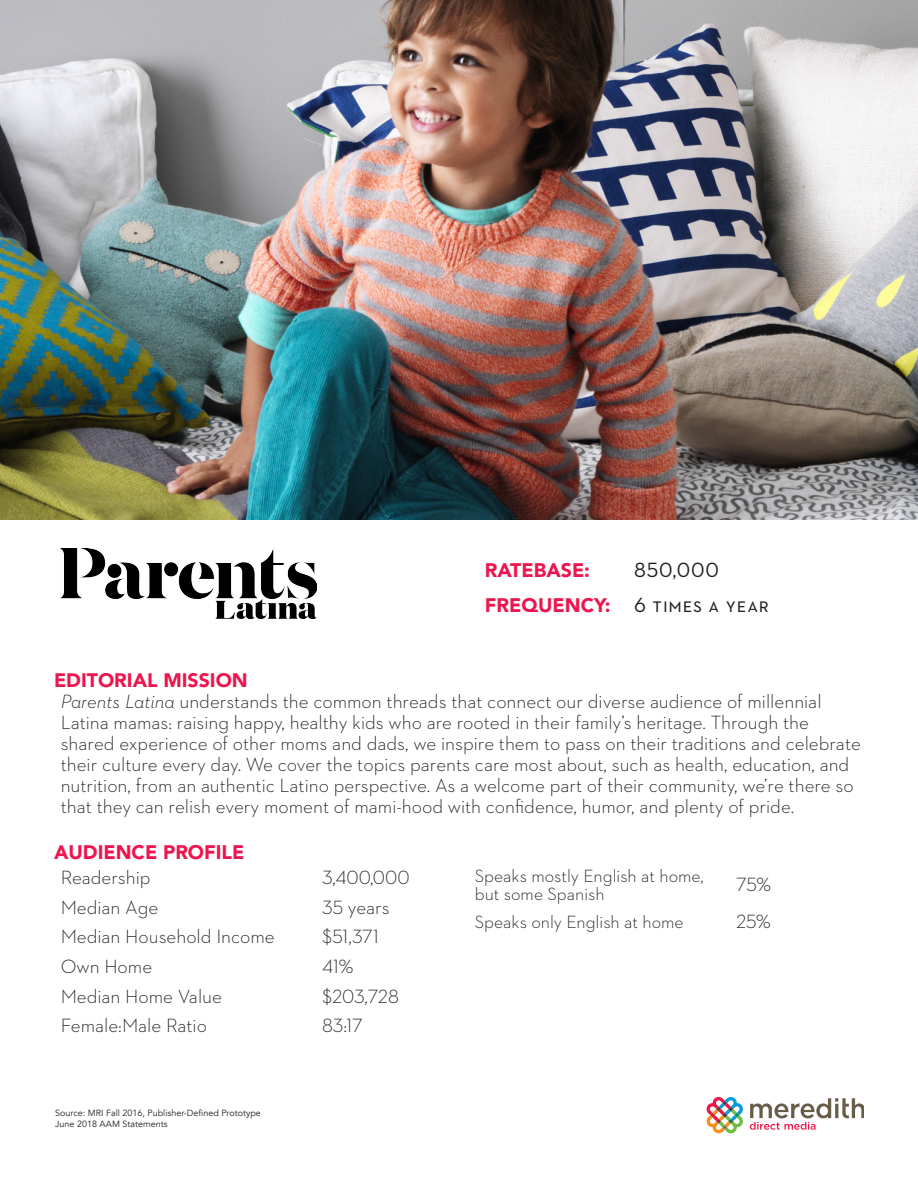
<style>
.page{position:relative;width:918px;height:1188px;background:#fff}
.page>*{position:absolute;margin:0;border:0;box-sizing:border-box;transform-origin:0 0}
.t1{font:21px "Neutraface 2 Text";letter-spacing:.04em;color:#231f20}
.t2{font:300 19.5px/21px "Neutraface 2 Text";color:#231f20}
.t3{font:900 19.5px "Avenir LT Std";color:#ed154e}
.t4{font:900 19.5px "Avenir";color:#ed154e}
.t5{font:300 18px/18px "Neutraface 2 Text";color:#231f20}
.t6{font:9px "Avenir";color:#231f20}
.s1{font-style:italic}
</style>
<div class="page">
<img style="left:0;top:0;width:918px;height:519px">
<img style="left:61px;top:548px;width:256px;height:70px">
<svg style="left:706px;top:1097px;width:37px;height:37px"></svg>
<svg style="left:750px;top:1098px;width:114px;height:32px"></svg>
<p class="t3" style="left:485px;top:558px;width:107px">RATEBASE:</p>
<p class="t1" style="left:634px;top:557px;width:87px">850,000</p>
<p class="t3" style="left:485px;top:593px;width:127px">FREQUENCY:</p>
<p class="t1" style="left:634px;top:592px;width:137px">6 times a year</p>
<p class="t4" style="left:54px;top:663px;width:195px">EDITORIAL MISSION</p>
<p class="t2" style="left:61px;top:691px;width:802px"><span class="s1">Parents Latina</span> understands the common threads that connect our diverse audience of millennial Latina mamas: raising happy, healthy kids who are rooted in their family’s heritage. Through the shared experience of other moms and dads, we inspire them to pass on their traditions and celebrate their culture every day. We cover the topics parents care most about, such as health, education, and nutrition, from an authentic Latino perspective. As a welcome part of their community, we’re there so that they can relish every moment of mami-hood with confidence, humor, and plenty of pride.</p>
<p class="t3" style="left:54px;top:841px;width:192px">AUDIENCE PROFILE</p>
<p class="t2" style="left:61px;top:867px;width:91px">Readership</p>
<p class="t2" style="left:322px;top:867px;width:89px">3,400,000</p>
<p class="t2" style="left:61px;top:896px;width:99px">Median Age</p>
<p class="t2" style="left:322px;top:896px;width:69px">35 years</p>
<p class="t2" style="left:61px;top:926px;width:216px">Median Household Income</p>
<p class="t2" style="left:322px;top:926px;width:58px">$51,371</p>
<p class="t2" style="left:61px;top:956px;width:93px">Own Home</p>
<p class="t2" style="left:322px;top:956px;width:33px">41%</p>
<p class="t2" style="left:61px;top:985px;width:163px">Median Home Value</p>
<p class="t2" style="left:322px;top:985px;width:78px">$203,728</p>
<p class="t2" style="left:61px;top:1015px;width:148px">Female:Male Ratio</p>
<p class="t2" style="left:322px;top:1015px;width:42px">83:17</p>
<p class="t6" style="left:55px;top:1108px;width:207px">Source: MRI Fall 2016, Publisher-Defined Prototype</p>
<p class="t6" style="left:55px;top:1119px;width:114px">June 2018 AAM Statements</p>
<p class="t5" style="left:475px;top:866px;width:231px">Speaks mostly English at home, but some Spanish</p>
<p class="t2" style="left:736px;top:874px;width:36px">75%</p>
<p class="t5" style="left:475px;top:912px;width:210px">Speaks only English at home</p>
<p class="t2" style="left:736px;top:911px;width:36px">25%</p>
</div>
